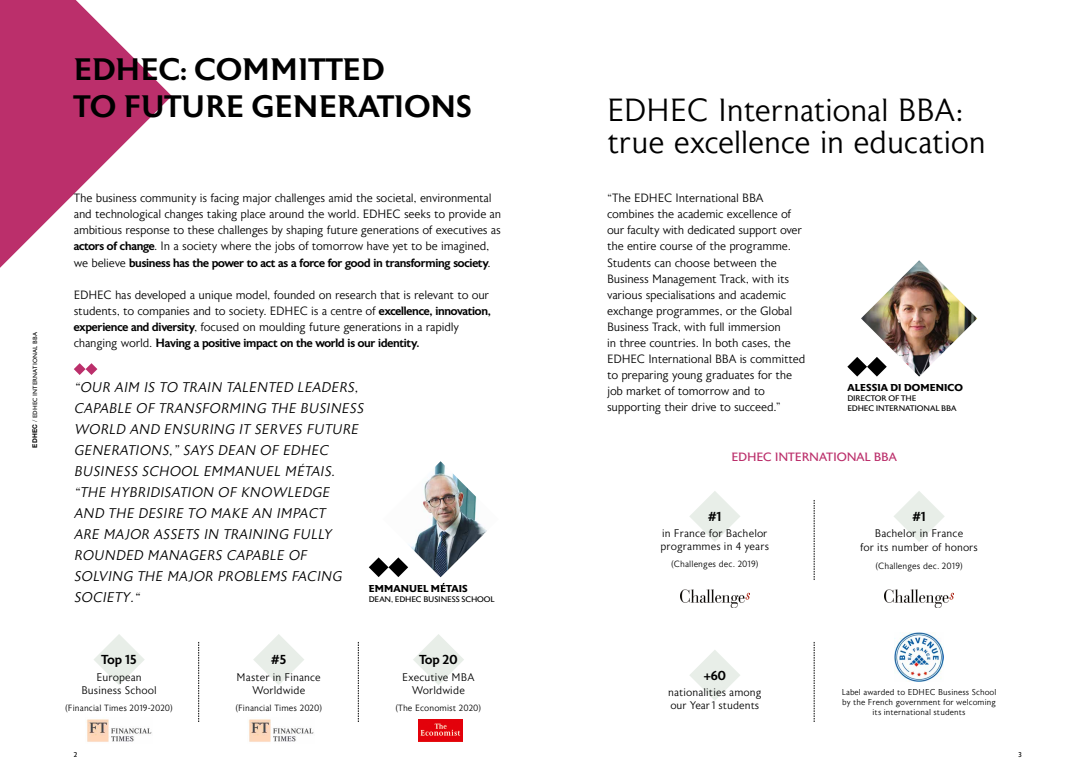
<style>
.page{position:relative;width:1078px;height:780px;background:#fff}
.page>*{position:absolute;margin:0;border:0;box-sizing:border-box;transform-origin:0 0}
.t1{font:300 32px/32px "Astoria";letter-spacing:-.025em;color:#000}
.t2{font:500 31px/37.2px "Astoria";color:#000}
.t3{font:italic 300 14px "Astoria";letter-spacing:.245em;color:#000}
.t4{font:500 13px "Astoria";color:#000}
.t5{font:300 12px/16px "Astoria";letter-spacing:-.025em;color:#000}
.t6{font:12px "Astoria";letter-spacing:-.015em;color:#bb2f6b}
.t7{font:300 11px/13.2px "Astoria";color:#000;text-align:center}
.t8{font:700 10px "Astoria";letter-spacing:.01em;color:#000}
.t9{font:300 9px "Astoria";color:#000}
.t10{font:300 8.5px/10px "Astoria";color:#000;text-align:center}
.t11{font:8px "Astoria";letter-spacing:-.02em;color:#000}
.t12{font:7px "Astoria";color:#000}
.t13{font:6px "Astoria";letter-spacing:.015em;color:#000}
.s1{font-family:"Helvetica Neue LT Std";font-weight:700;font-size:6.5px}
.s2{font-family:"Helvetica Neue";font-weight:300;font-size:6.5px}
.s3{font-weight:500}
</style>
<div class="page">
<svg style="left:689px;top:491px;width:51px;height:51px"></svg>
<svg style="left:689px;top:650px;width:51px;height:50px"></svg>
<svg style="left:894px;top:491px;width:50px;height:51px"></svg>
<img style="left:409px;top:461px;width:78px;height:116px">
<svg style="left:847px;top:357px;width:13px;height:19px"></svg>
<img style="left:860px;top:260px;width:117px;height:116px">
<svg style="left:0;top:0;width:172px;height:268px;fill:#bb2f6b"></svg>
<svg style="left:440px;top:583px;width:5px;height:9px"></svg>
<svg style="left:369px;top:557px;width:39px;height:20px"></svg>
<svg style="left:74px;top:363px;width:23px;height:12px"></svg>
<img style="left:894px;top:632px;width:49px;height:49px">
<img style="left:680px;top:590px;width:68px;height:17px">
<img style="left:884px;top:590px;width:69px;height:17px">
<svg style="left:94px;top:634px;width:51px;height:51px"></svg>
<svg style="left:253px;top:634px;width:51px;height:51px"></svg>
<svg style="left:413px;top:634px;width:51px;height:51px"></svg>
<svg style="left:198px;top:642px;width:1px;height:80px"></svg>
<svg style="left:358px;top:642px;width:1px;height:80px"></svg>
<svg style="left:813px;top:500px;width:1px;height:80px"></svg>
<svg style="left:813px;top:642px;width:1px;height:80px"></svg>
<img style="left:86px;top:719px;width:66px;height:23px">
<img style="left:248px;top:719px;width:66px;height:23px">
<img style="left:418px;top:719px;width:44px;height:22px">
<h2 class="t2" style="left:74px;top:52px;width:290px">EDHEC: Committed to future genera</h2>
<h2 class="t2" style="left:377px;top:89px;width:96px">tion s</h2>
<p class="t13" style="left:32px;top:448px;width:117px;rotate:-90deg"><span class="s1">EDHEC</span> <span class="s2">/</span> EDHEC INTERNATIONAL BBA</p>
<p class="t5" style="left:74px;top:191px;width:429px">The business community is facing major challenges amid the societal, environmental and technological changes taking place around the world. EDHEC seeks to provide an ambitious response to these challenges by shaping future generations of executives as <span class="s3">actors of change</span>. In a society where the jobs of tomorrow have yet to be imagined, we believe <span class="s3">business has the power to act as a force for good in transforming society</span>.</p>
<p class="t5" style="left:74px;top:287px;width:418px">EDHEC has developed a unique model, founded on research that is relevant to our students, to companies and to society. EDHEC is a centre of <span class="s3">excellence, innovation, experience and diversity</span>, focused on moulding future generations in a rapidly changing world. <span class="s3">Having a positive impact on the world is our identity.</span></p>
<p class="t3" style="left:74px;top:380px;width:50px">“OUR AIM</p>
<p class="t3" style="left:143px;top:380px;width:48px">ISTO TRAIN</p>
<p class="t3" style="left:226px;top:380px;width:33px">TALENTED</p>
<p class="t3" style="left:297px;top:380px;width:17px">LEADERS</p>
<p class="t3" style="left:354px;top:380px;width:8px">,</p>
<p class="t3" style="left:74px;top:401px;width:10px">CAPAB</p>
<p class="t3" style="left:117px;top:401px;width:52px">LEOF TRANS</p>
<p class="t3" style="left:201px;top:401px;width:18px">FORMING</p>
<p class="t3" style="left:270px;top:401px;width:10px">THE</p>
<p class="t3" style="left:300px;top:401px;width:9px">BUSINESS</p>
<p class="t3" style="left:74px;top:422px;width:68px">WORLD AND</p>
<p class="t3" style="left:164px;top:422px;width:10px">ENSURING</p>
<p class="t3" style="left:238px;top:422px;width:85px">IT SERVES FUTURE</p>
<p class="t3" style="left:74px;top:443px;width:10px">GENERATIONS</p>
<p class="t3" style="left:169px;top:443px;width:69px">,” SAYS DEAN</p>
<p class="t3" style="left:259px;top:443px;width:73px">OF EDHEC</p>
<p class="t3" style="left:74px;top:464px;width:18px">BUSINESS</p>
<p class="t3" style="left:141px;top:464px;width:20px">SCHOO</p>
<p class="t3" style="left:192px;top:464px;width:31px">L EMMANUE</p>
<p class="t3" style="left:273px;top:464px;width:39px">L MÉTAIS</p>
<p class="t3" style="left:331px;top:464px;width:8px">.</p>
<p class="t3" style="left:74px;top:485px;width:64px">“THE HYBRIDISATION</p>
<p class="t3" style="left:217px;top:485px;width:87px">OF KNOWLEDGE</p>
<p class="t3" style="left:74px;top:506px;width:12px">AND</p>
<p class="t3" style="left:108px;top:506px;width:10px">THE</p>
<p class="t3" style="left:138px;top:506px;width:9px">DESIRE</p>
<p class="t3" style="left:187px;top:506px;width:98px">TO MAKEAN IMPACT</p>
<p class="t3" style="left:74px;top:527px;width:10px">ARE</p>
<p class="t3" style="left:103px;top:527px;width:60px">MAJOR ASSETS</p>
<p class="t3" style="left:203px;top:527px;width:29px">IN TRAINING</p>
<p class="t3" style="left:292px;top:527px;width:43px">FU LLY</p>
<p class="t3" style="left:74px;top:548px;width:11px">ROUNDED</p>
<p class="t3" style="left:147px;top:548px;width:11px">MANAGERS</p>
<p class="t3" style="left:226px;top:548px;width:10px">CAPAB</p>
<p class="t3" style="left:269px;top:548px;width:42px">LEOF</p>
<p class="t3" style="left:74px;top:569px;width:44px">SOLVING</p>
<p class="t3" style="left:137px;top:569px;width:10px">THE</p>
<p class="t3" style="left:167px;top:569px;width:61px">MAJOR PROB</p>
<p class="t3" style="left:253px;top:569px;width:18px">LEMS</p>
<p class="t3" style="left:291px;top:569px;width:17px">FACING</p>
<p class="t3" style="left:74px;top:590px;width:10px">SOCIET</p>
<p class="t3" style="left:122px;top:590px;width:23px">Y.“</p>
<p class="t8" style="left:369px;top:582px;width:100px">EMMANUEL M TAIS</p>
<p class="t11" style="left:369px;top:595px;width:127px">DEAN, EDHEC BUSINESS SCH OOL</p>
<p class="t4" style="left:102px;top:652px;width:36px">Top 15</p>
<p class="t7" style="left:81px;top:670px;width:77px">European<br>Business School</p>
<p class="t9" style="left:65px;top:702px;width:109px">(Financial Times 2019-2020)</p>
<p class="t12" style="left:74px;top:751px;width:5px">2</p>
<p class="t4" style="left:271px;top:652px;width:16px">#5</p>
<p class="t7" style="left:236px;top:670px;width:86px">Master in Finance<br>Worldwide</p>
<p class="t9" style="left:235px;top:702px;width:88px">(Financial Times 2020)</p>
<p class="t4" style="left:419px;top:652px;width:39px">Top 20</p>
<p class="t7" style="left:402px;top:670px;width:74px">Executive MBA<br>Worldwide</p>
<p class="t9" style="left:395px;top:702px;width:87px">(The Economist 2020)</p>
<h1 class="t1" style="left:607px;top:95px;width:380px">EDHEC International BBA: true excellence in education</h1>
<p class="t5" style="left:607px;top:191px;width:200px">“The EDHEC International BBA combines the academic excellence of our faculty with dedicated support over the entire course of the programme.<br>Students can choose between the Business Management Track, with its various specialisations and academic exchange programmes, or the Global Business Track, with full immersion<br>in three countries. In both cases, the EDHEC International BBA is committed to preparing young graduates for the job market of tomorrow and to supporting their drive to succeed."</p>
<p class="t8" style="left:847px;top:381px;width:117px">ALESSIA DI DOMENICO</p>
<p class="t11" style="left:847px;top:393px;width:30px">DIRECTOR</p>
<p class="t11" style="left:888px;top:393px;width:29px">OF THE</p>
<p class="t11" style="left:847px;top:403px;width:7px">EDHEC</p>
<p class="t11" style="left:875px;top:403px;width:82px">INTERNATIONAL BBA</p>
<p class="t6" style="left:731px;top:450px;width:167px">EDHEC I NTERNATIONAL BBA</p>
<p class="t4" style="left:708px;top:509px;width:15px">#1</p>
<p class="t7" style="left:660px;top:527px;width:110px;text-align:left">in France for Bachelor programmes in 4 years</p>
<p class="t9" style="left:671px;top:559px;width:89px">(Challenges dec. 2019)</p>
<p class="t4" style="left:912px;top:509px;width:15px">#1</p>
<p class="t7" style="left:860px;top:526px;width:119px;line-height:14.4px">Bachelor in France<br>for its number of honors</p>
<p class="t9" style="left:875px;top:560px;width:89px">(Challenges dec. 2019)</p>
<p class="t4" style="left:703px;top:668px;width:24px">+60</p>
<p class="t7" style="left:668px;top:685px;width:95px;text-align:left">nationalities among our Year1 students</p>
<p class="t10" style="left:841px;top:687px;width:156px">Label awarded to EDHEC Business School by the French government for welcoming its international students</p>
<p class="t12" style="left:1018px;top:751px;width:5px">3</p>
</div>
